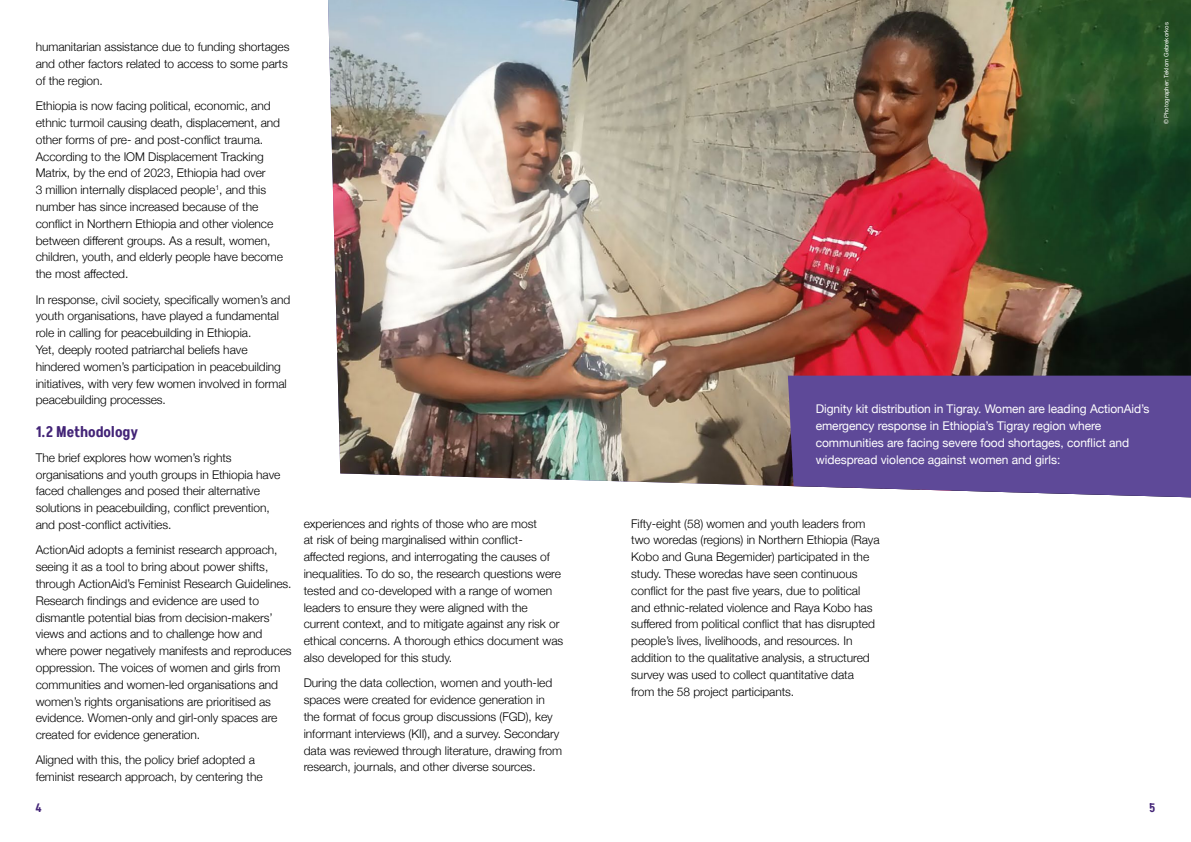
<style>
.page{position:relative;width:1191px;height:842px;background:#fff}
.page>*{position:absolute;margin:0;border:0;box-sizing:border-box;transform-origin:0 0}
.t1{font:600 15px "Akshar";letter-spacing:-.005em;color:#432477}
.t2{font:300 12px/16.8px "Helvetica Neue";letter-spacing:-.005em;color:#000}
.t3{font:12px/16.8px "Helvetica Neue";letter-spacing:-.005em;color:#fff}
.t4{font:600 12px "Akshar";color:#432477}
.t5{font:6px "Helvetica Neue";color:#fff}
</style>
<div class="page">
<img style="left:328px;top:0;width:863px;height:486px">
<div style="left:788px;top:376px;width:403px;height:121px;background:#5e4998"></div>
<p class="t2" style="left:36px;top:38px;width:255px">humanitarian assistance due to funding shortages and other factors related to access to some parts of the region.</p>
<p class="t2" style="left:36px;top:97px;width:249px">Ethiopia is now facing political, economic, and ethnic turmoil causing death, displacement, and other forms of pre- and post-conflict trauma.<br>According to the IOM Displacement Tracking Matrix, by the end of 2023, Ethiopia had over<br>3 million internally displaced people<sup>1</sup>, and this number has since increased because of the conflict in Northern Ethiopia and other violence between different groups. As a result, women, children, youth, and elderly people have become the most affected.</p>
<p class="t2" style="left:36px;top:290px;width:256px">In response, civil society, specifically women’s and youth organisations, have played a fundamental role in calling for peacebuilding in Ethiopia.<br>Yet, deeply rooted patriarchal beliefs have hindered women’s participation in peacebuilding initiatives, with very few women involved in formal peacebuilding processes.</p>
<p class="t1" style="left:36px;top:421px;width:104px">1.2 Methodology</p>
<p class="t2" style="left:36px;top:448px;width:246px">The brief explores how women’s rights organisations and youth groups in Ethiopia have faced challenges and posed their alternative solutions in peacebuilding, conflict prevention, and post-conflict activities.</p>
<p class="t2" style="left:36px;top:541px;width:257px">ActionAid adopts a feminist research approach, seeing it as a tool to bring about power shifts, through ActionAid’s Feminist Research Guidelines.<br>Research findings and evidence are used to dismantle potential bias from decision-makers’ views and actions and to challenge how and where power negatively manifests and reproduces oppression. The voices of women and girls from communities and women-led organisations and women’s rights organisations are prioritised as evidence. Women-only and girl-only spaces are created for evidence generation.</p>
<p class="t2" style="left:36px;top:751px;width:228px">Aligned with this, the policy brief adopted a feminist research approach, by centering the</p>
<p class="t2" style="left:304px;top:514px;width:261px">experiences and rights of those who are most<br>at risk of being marginalised within conflict&shy;affected regions, and interrogating the causes of inequalities. To do so, the research questions were tested and co-developed with a range of women leaders to ensure they were aligned with the current context, and to mitigate against any risk or ethical concerns. A thorough ethics document was also developed for this study.</p>
<p class="t2" style="left:304px;top:674px;width:260px">During the data collection, women and youth-led spaces were created for evidence generation in the format of focus group discussions (FGD), key informant interviews (KII), and a survey. Secondary data was reviewed through literature, drawing from research, journals, and other diverse sources.</p>
<p class="t3" style="left:815px;top:401px;width:335px">Dignity kit distribution in Tigray. Women are leading ActionAid’s emergency response in Ethiopia’s Tigray region where communities are facing severe food shortages, conflict and widespread violence against women and girls:</p>
<p class="t2" style="left:631px;top:514px;width:250px">Fifty-eight (58) women and youth leaders from two woredas (regions) in Northern Ethiopia (Raya Kobo and Guna Begemider) participated in the study. These woredas have seen continuous conflict for the past five years, due to political and ethnic-related violence and Raya Kobo has suffered from political conflict that has disrupted people’s lives, livelihoods, and resources. In addition to the qualitative analysis, a structured survey was used to collect quantitative data from the 58 project participants.</p>
<p class="t4" style="left:35px;top:800px;width:8px">4</p>
<p class="t4" style="left:1149px;top:800px;width:8px">5</p>
<p class="t5" style="left:1161px;top:124px;width:103px;rotate:-90deg">© Photographer: Teklom Gebrekorkos</p>
</div>
